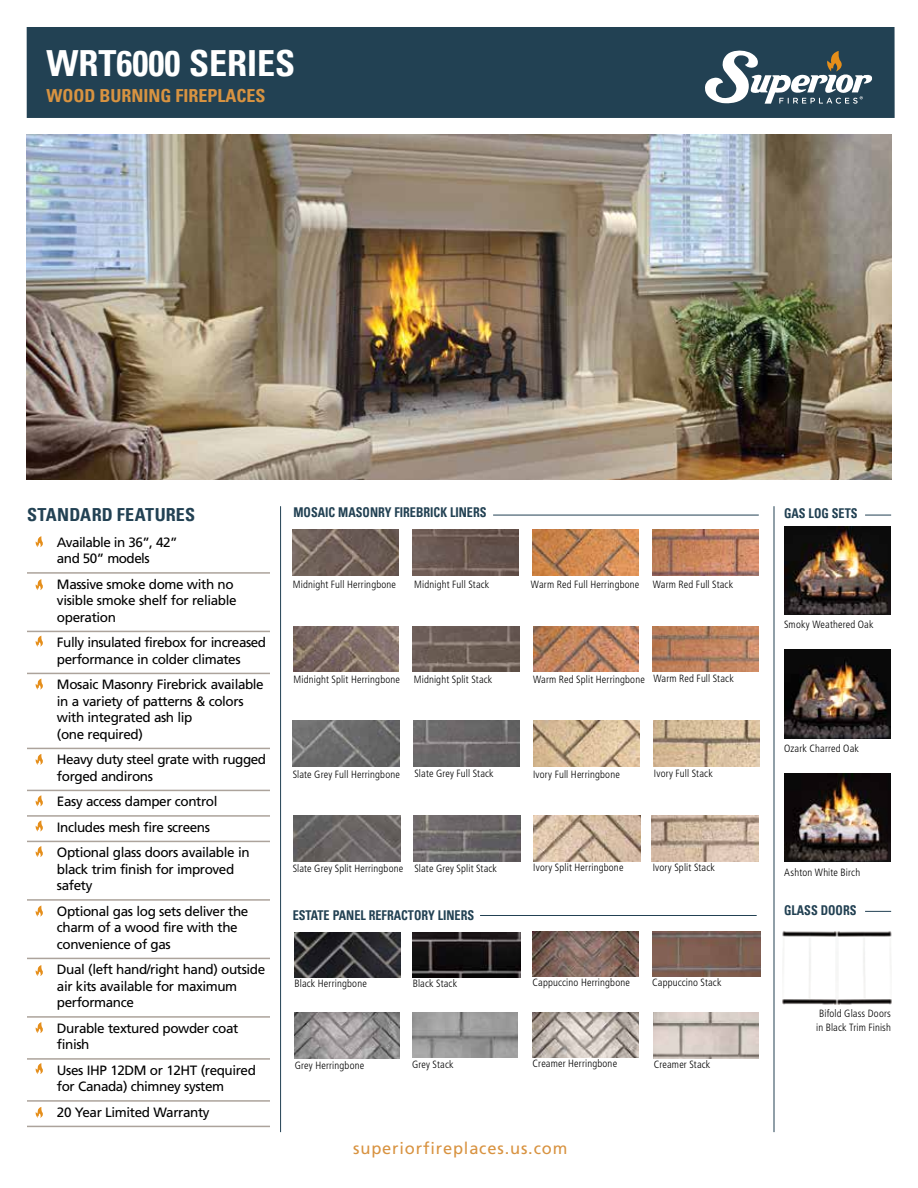
<style>
.page{position:relative;width:918px;height:1188px;background:#fff}
.page>*{position:absolute;margin:0;border:0;box-sizing:border-box;transform-origin:0 0}
.t1{font:36px "Univers Com 67 Bold Cond";color:#fff}
.t2{font:18px "Univers Com 67 Bold Cond";color:#d89341}
.t3{font:18px "Univers Com 67 Bold Cond";letter-spacing:.01em;color:#224153}
.t4{font:16.5px "Frutiger LT Std";letter-spacing:.05em;color:#d89341}
.t5{font:13.5px/16.5px "Frutiger LT Std";letter-spacing:-.03em;color:#000}
.t6{font:13.5px "Univers Com 67 Bold Cond";color:#224153;scale:.9 1}
.t7{font:300 condensed 10.5px/13.5px "Frutiger LT Std";letter-spacing:.015em;color:#000}
</style>
<div class="page">
<img style="left:27px;top:135px;width:864px;height:345px">
<hr style="left:27px;top:572px;width:243px;height:2px;background:#aca39b">
<hr style="left:27px;top:631px;width:243px;height:1px;background:#aca39b">
<hr style="left:27px;top:673px;width:243px;height:1px;background:#aca39b">
<hr style="left:27px;top:748px;width:243px;height:1px;background:#aca39b">
<hr style="left:27px;top:790px;width:243px;height:1px;background:#aca39b">
<hr style="left:27px;top:815px;width:243px;height:2px;background:#aca39b">
<hr style="left:27px;top:841px;width:243px;height:1px;background:#aca39b">
<hr style="left:27px;top:899px;width:243px;height:2px;background:#aca39b">
<hr style="left:27px;top:958px;width:243px;height:1px;background:#aca39b">
<hr style="left:27px;top:1016px;width:243px;height:2px;background:#aca39b">
<hr style="left:27px;top:1058px;width:243px;height:2px;background:#aca39b">
<hr style="left:27px;top:1100px;width:243px;height:2px;background:#aca39b">
<hr style="left:27px;top:1126px;width:243px;height:1px;background:#aca39b">
<svg style="left:35px;top:536px;width:8px;height:11px"></svg>
<svg style="left:35px;top:846px;width:8px;height:11px"></svg>
<svg style="left:35px;top:820px;width:8px;height:12px"></svg>
<svg style="left:35px;top:579px;width:8px;height:11px"></svg>
<svg style="left:35px;top:906px;width:8px;height:11px"></svg>
<svg style="left:35px;top:679px;width:8px;height:11px"></svg>
<svg style="left:35px;top:636px;width:8px;height:11px"></svg>
<svg style="left:35px;top:965px;width:8px;height:11px"></svg>
<svg style="left:35px;top:1022px;width:8px;height:11px"></svg>
<svg style="left:35px;top:1063px;width:8px;height:11px"></svg>
<svg style="left:35px;top:1107px;width:8px;height:11px"></svg>
<svg style="left:35px;top:754px;width:8px;height:11px"></svg>
<svg style="left:35px;top:795px;width:8px;height:11px"></svg>
<div style="left:27px;top:27px;width:868px;height:91px;background:#224153"></div>
<svg style="left:705px;top:51px;width:167px;height:53px"></svg>
<hr style="left:493px;top:515px;width:266px;height:1px;background:#224153">
<svg style="left:865px;top:515px;width:26px;height:1px"></svg>
<svg style="left:865px;top:911px;width:26px;height:1px"></svg>
<hr style="left:480px;top:915px;width:277px;height:1px;background:#224153">
<hr style="left:280px;top:506px;width:1px;height:626px;background:#224153">
<hr style="left:774px;top:506px;width:1px;height:626px;background:#224153">
<img style="left:413px;top:932px;width:108px;height:46px">
<img style="left:652px;top:931px;width:108px;height:46px">
<img style="left:294px;top:932px;width:106px;height:46px">
<img style="left:533px;top:931px;width:105px;height:46px">
<img style="left:653px;top:1012px;width:106px;height:46px">
<img style="left:412px;top:1012px;width:106px;height:46px">
<img style="left:295px;top:1013px;width:105px;height:45px">
<img style="left:533px;top:1013px;width:105px;height:45px">
<img style="left:533px;top:721px;width:107px;height:46px">
<img style="left:293px;top:721px;width:106px;height:46px">
<img style="left:653px;top:721px;width:106px;height:46px">
<img style="left:414px;top:721px;width:106px;height:46px">
<img style="left:652px;top:815px;width:107px;height:46px">
<img style="left:414px;top:815px;width:107px;height:46px">
<img style="left:533px;top:815px;width:107px;height:46px">
<img style="left:293px;top:815px;width:107px;height:46px">
<img style="left:533px;top:530px;width:106px;height:46px">
<img style="left:293px;top:530px;width:106px;height:46px">
<img style="left:653px;top:530px;width:106px;height:46px">
<img style="left:413px;top:530px;width:106px;height:46px">
<img style="left:652px;top:626px;width:107px;height:46px">
<img style="left:413px;top:626px;width:106px;height:46px">
<img style="left:533px;top:627px;width:105px;height:45px">
<img style="left:293px;top:627px;width:106px;height:45px">
<img style="left:782px;top:931px;width:110px;height:74px">
<img style="left:784px;top:774px;width:107px;height:87px">
<img style="left:784px;top:527px;width:107px;height:87px">
<img style="left:784px;top:650px;width:107px;height:88px">
<h1 class="t1" style="left:46px;top:41px;width:250px">WRT6000 SERIES</h1>
<h2 class="t2" style="left:46px;top:84px;width:221px">WOOD BURNING FIREPLACES</h2>
<h2 class="t3" style="left:27px;top:504px;width:170px">STANDARD FEATURES</h2>
<p class="t5" style="left:57px;top:534px;width:122px">Available in 36”, 42” and 50” models</p>
<p class="t5" style="left:57px;top:576px;width:181px">Massive smoke dome with no visible smoke shelf for reliable operation</p>
<p class="t5" style="left:57px;top:634px;width:211px">Fully insulated firebox for increased performance in colder climates</p>
<p class="t5" style="left:57px;top:676px;width:208px">Mosaic Masonry Firebrick available in a variety of patterns &amp; colors with integrated ash lip<br>(one required)</p>
<p class="t5" style="left:57px;top:751px;width:211px">Heavy duty steel grate with rugged forged andirons</p>
<p class="t5" style="left:57px;top:789px;width:194px;line-height:25.5px">Easy access damper control<br>Includes mesh fire screens<br>Optional glass doors available in</p>
<p class="t5" style="left:57px;top:861px;width:179px">black trim finish for improved safety</p>
<p class="t5" style="left:57px;top:903px;width:193px">Optional gas log sets deliver the charm of a wood fire with the convenience of gas</p>
<p class="t5" style="left:57px;top:961px;width:210px">Dual (left hand/right hand) outside air kits available for maximum performance</p>
<p class="t5" style="left:57px;top:1020px;width:183px">Durable textured powder coat finish</p>
<p class="t5" style="left:57px;top:1062px;width:201px">Uses IHP 12DM or 12HT (required for Canada) chimney system</p>
<p class="t5" style="left:57px;top:1104px;width:151px">20 Year Limited Warranty￼</p>
<p class="t6" style="left:293px;top:504px;width:216px">MOSAIC MASONRY FIREBRICK LINERS</p>
<p class="t7" style="left:293px;top:578px;width:105px">Midnight Full Herringbone</p>
<p class="t7" style="left:414px;top:578px;width:77px">Midnight Full Stack</p>
<p class="t7" style="left:531px;top:578px;width:110px">Warm Red Full Herringbone</p>
<p class="t7" style="left:653px;top:578px;width:82px">Warm Red Full Stack</p>
<p class="t7" style="left:294px;top:672px;width:108px">Midnight Split Herringbone</p>
<p class="t7" style="left:414px;top:672px;width:80px">Midnight Split Stack</p>
<p class="t7" style="left:533px;top:672px;width:202px">Warm Red Split Herringbone Warm Red Full Stack</p>
<p class="t7" style="left:293px;top:767px;width:109px">Slate Grey Full Herringbone</p>
<p class="t7" style="left:414px;top:767px;width:81px">Slate Grey Full Stack</p>
<p class="t7" style="left:533px;top:767px;width:88px">Ivory Full Herringbone</p>
<p class="t7" style="left:654px;top:767px;width:60px">Ivory Full Stack</p>
<p class="t7" style="left:293px;top:862px;width:206px">Slate Grey Split Herringbone Slate Grey Split Stack</p>
<p class="t7" style="left:533px;top:860px;width:92px">Ivory Split Herringbone</p>
<p class="t7" style="left:653px;top:860px;width:64px">Ivory Split Stack</p>
<p class="t6" style="left:293px;top:907px;width:203px">ESTATE PANEL REFRACTORY LINERS</p>
<p class="t7" style="left:294px;top:977px;width:74px">Black Herringbone</p>
<p class="t7" style="left:413px;top:977px;width:46px">Black Stack</p>
<p class="t7" style="left:533px;top:976px;width:99px">Cappuccino Herringbone</p>
<p class="t7" style="left:652px;top:976px;width:71px">Cappuccino Stack</p>
<p class="t7" style="left:295px;top:1058px;width:71px">Grey Herringbone</p>
<p class="t7" style="left:412px;top:1057px;width:43px">Grey Stack</p>
<p class="t7" style="left:533px;top:1057px;width:86px">Creamer Herringbone</p>
<p class="t7" style="left:654px;top:1058px;width:58px">Creamer Stack</p>
<p class="t4" style="left:353px;top:1139px;width:216px">superiorfireplaces.us.com</p>
<p class="t6" style="left:784px;top:505px;width:83px">GAS LOG SETS</p>
<p class="t7" style="left:784px;top:618px;width:91px">Smoky Weathered Oak</p>
<p class="t7" style="left:784px;top:742px;width:76px">Ozark Charred Oak</p>
<p class="t7" style="left:784px;top:865px;width:77px">Ashton White Birch</p>
<p class="t6" style="left:784px;top:902px;width:82px">GLASS DOORS</p>
<p class="t7" style="left:816px;top:1007px;width:76px">Bifold Glass Doors in Black Trim Finish</p>
</div>
